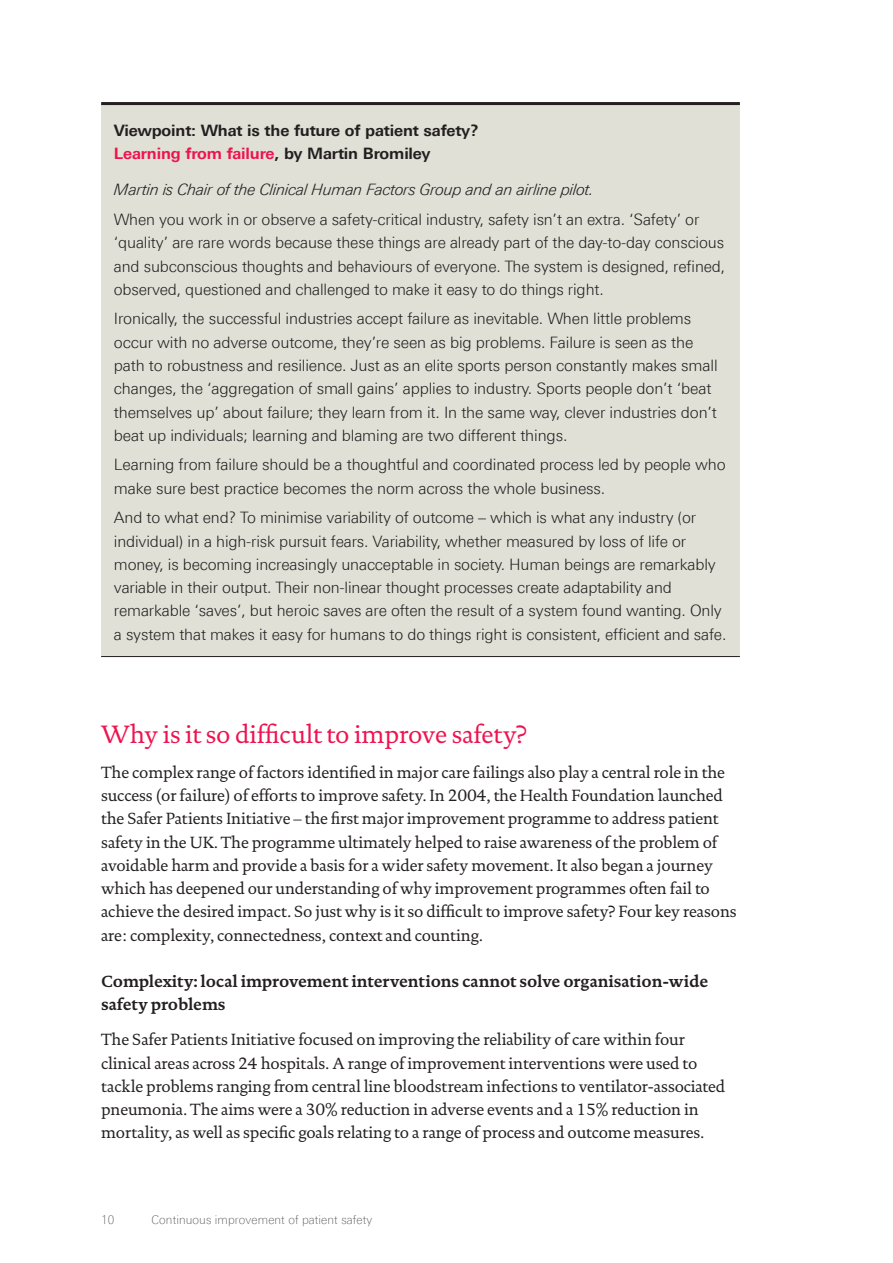
<style>
.page{position:relative;width:893px;height:1263px;background:#fff}
.page>*{position:absolute;margin:0;border:0;box-sizing:border-box;transform-origin:0 0}
.t1{font:25.5px "DTL Documenta TOT";letter-spacing:-.01em;color:#ed1450}
.t2{font:16.5px/23.2px "DTL Documenta TOT";letter-spacing:-.01em;color:#231f20}
.t3{font:700 16.5px/23.2px "DTL Documenta TOT";letter-spacing:-.01em;color:#231f20}
.t4{font:300 15.75px/23.2px "LT Univers Basic";letter-spacing:-.01em;color:#231f20}
.t5{font:700 15.75px/23.2px "Linotype Univers 630";letter-spacing:-.01em;color:#231f20}
.t6{font:italic 300 15.75px "LT Univers Basic";letter-spacing:-.01em;color:#231f20}
.t7{font:100 12px "Linotype Univers 230";letter-spacing:.01em;color:#4b4c4d}
.s1{color:#ed1450}
</style>
<div class="page">
<div style="left:101px;top:104px;width:639px;height:552px;background:#e1e0d6"></div>
<hr style="left:101px;top:102px;width:639px;height:3px;background:#231f20">
<hr style="left:101px;top:656px;width:639px;height:1px;background:#231f20">
<h3 class="t5" style="left:114px;top:119px;width:366px">Viewpoint: What is the future of patient safety?<br><span class="s1">Learning from failure</span>, by Martin Bromiley</h3>
<p class="t6" style="left:114px;top:181px;width:482px">Martin is Chair of the Clinical Human Factors Group and an airline pilot.</p>
<p class="t4" style="left:114px;top:208px;width:613px">When you work in or observe a safety-critical industry, safety isn’t an extra. ‘Safety’ or ‘quality’ are rare words because these things are already part of the day-to-day conscious and subconscious thoughts and behaviours of everyone. The system is designed, refined, observed, questioned and challenged to make it easy to do things right.</p>
<p class="t4" style="left:114px;top:307px;width:605px">Ironically, the successful industries accept failure as inevitable. When little problems occur with no adverse outcome, they’re seen as big problems. Failure is seen as the path to robustness and resilience. Just as an elite sports person constantly makes small changes, the ‘aggregation of small gains’ applies to industry. Sports people don’t ‘beat themselves up’ about failure; they learn from it. In the same way, clever industries don’t beat up individuals; learning and blaming are two different things.</p>
<p class="t4" style="left:114px;top:453px;width:613px">Learning from failure should be a thoughtful and coordinated process led by people who make sure best practice becomes the norm across the whole business.</p>
<p class="t4" style="left:114px;top:506px;width:614px">And to what end? To minimise variability of outcome – which is what any industry (or individual) in a high-risk pursuit fears. Variability, whether measured by loss of life or money, is becoming increasingly unacceptable in society. Human beings are remarkably variable in their output. Their non-linear thought processes create adaptability and remarkable ‘saves’, but heroic saves are often the result of a system found wanting. Only a system that makes it easy for humans to do things right is consistent, efficient and safe.</p>
<h2 class="t1" style="left:101px;top:719px;width:428px">Why is it so difficult to improve safety?</h2>
<p class="t2" style="left:101px;top:761px;width:637px">The complex range of factors identified in major care failings also play a central role in the success (or failure) of efforts to improve safety. In 2004, the Health Foundation launched the Safer Patients Initiative – the first major improvement programme to address patient safety in the UK. The programme ultimately helped to raise awareness of the problem of avoidable harm and provide a basis for a wider safety movement. It also began a journey which has deepened our understanding of why improvement programmes often fail to achieve the desired impact. So just why is it so difficult to improve safety? Four key reasons are: complexity, connectedness, context and counting.</p>
<h3 class="t3" style="left:101px;top:970px;width:609px">Complexity: local improvement interventions cannot solve organisation-wide safety problems</h3>
<p class="t2" style="left:101px;top:1028px;width:626px">The Safer Patients Initiative focused on improving the reliability of care within four clinical areas across 24 hospitals. A range of improvement interventions were used to tackle problems ranging from central line bloodstream infections to ventilator-associated pneumonia. The aims were a 30% reduction in adverse events and a 15% reduction in mortality, as well as specific goals relating to a range of process and outcome measures.</p>
<p class="t7" style="left:101px;top:1213px;width:15px">10</p>
<p class="t7" style="left:151px;top:1213px;width:222px">Continuous improvement of patient safety</p>
</div>
